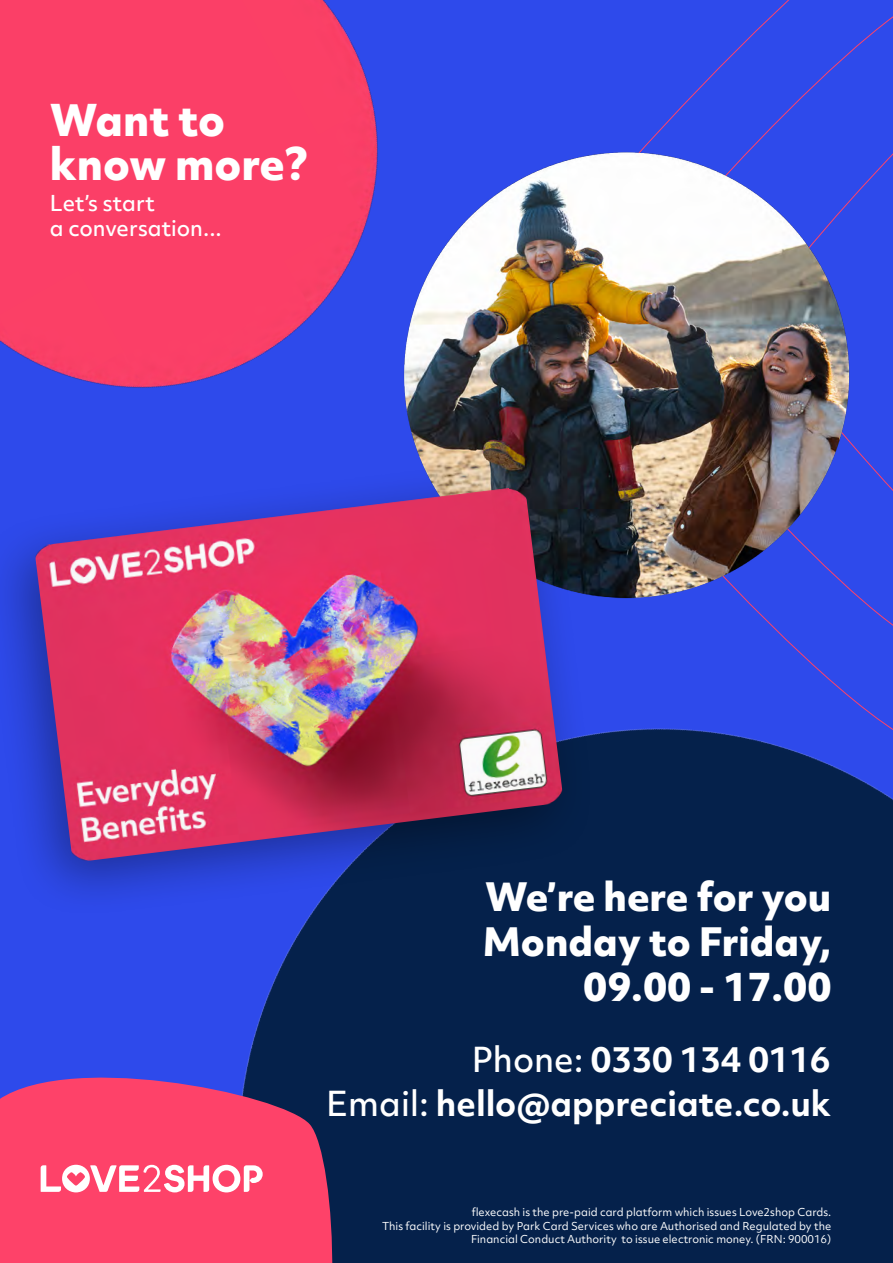
<style>
.page{position:relative;width:893px;height:1263px;background:#2e4aeb}
.page>*{position:absolute;margin:0;border:0;box-sizing:border-box;transform-origin:0 0}
.t1{font:800 42px/43.2px "Objektiv Mk 2";color:#fff}
.t2{font:800 37.5px/45px "Objektiv Mk 2";color:#fff;text-align:right}
.t3{font:700 33px "Objektiv Mk 2";color:#fff}
.t4{font:500 21px/25.2px "Objektiv Mk 2";color:#fff}
.t5{font:10.5px/13.5px "Objektiv Mk 2";color:#fff;text-align:right}
.s1{font-weight:500}
</style>
<div class="page">
<div style="left:251px;top:752px;width:642px;height:511px;background:#05214b"></div>
<svg style="left:594px;top:28px;width:299px;height:724px"></svg>
<svg style="left:758px;top:0;width:135px;height:655px"></svg>
<img style="left:0;top:0;width:378px;height:388px">
<img style="left:403px;top:140px;width:466px;height:469px">
<div style="left:0;top:459px;width:594px;height:459px;background:#000;opacity:.35"></div>
<img style="left:34px;top:486px;width:530px;height:377px">
<svg style="left:0;top:1048px;width:655px;height:215px;background:#5f2f60"></svg>
<div style="left:41px;top:1165px;width:222px;height:48px;background:#fe4269"></div>
<svg style="left:41px;top:1165px;width:222px;height:27px"></svg>
<h1 class="t1" style="left:50px;top:98px;width:259px">Want to know more?</h1>
<h3 class="t4" style="left:50px;top:190px;width:173px">Let’s start<br>a conversation...</h3>
<h2 class="t2" style="left:483px;top:873px;width:350px">We’re here for you<br>Monday to Friday,<br>09.00 - 17.00</h2>
<h3 class="t3" style="left:472px;top:1036px;width:360px"><span class="s1">Phone:</span> 0330 134 0116</h3>
<h3 class="t3" style="left:326px;top:1080px;width:506px"><span class="s1">Email:</span> hello@appreciate.co.uk</h3>
<p class="t5" style="left:382px;top:1205px;width:451px">flexecash is the pre-paid card platform which issues Love2shop Cards.<br>This facility is provided by Park Card Services who are Authorised and Regulated by the<br>Financial Conduct Authority to issue electronic money. (FRN: 900016)</p>
</div>
